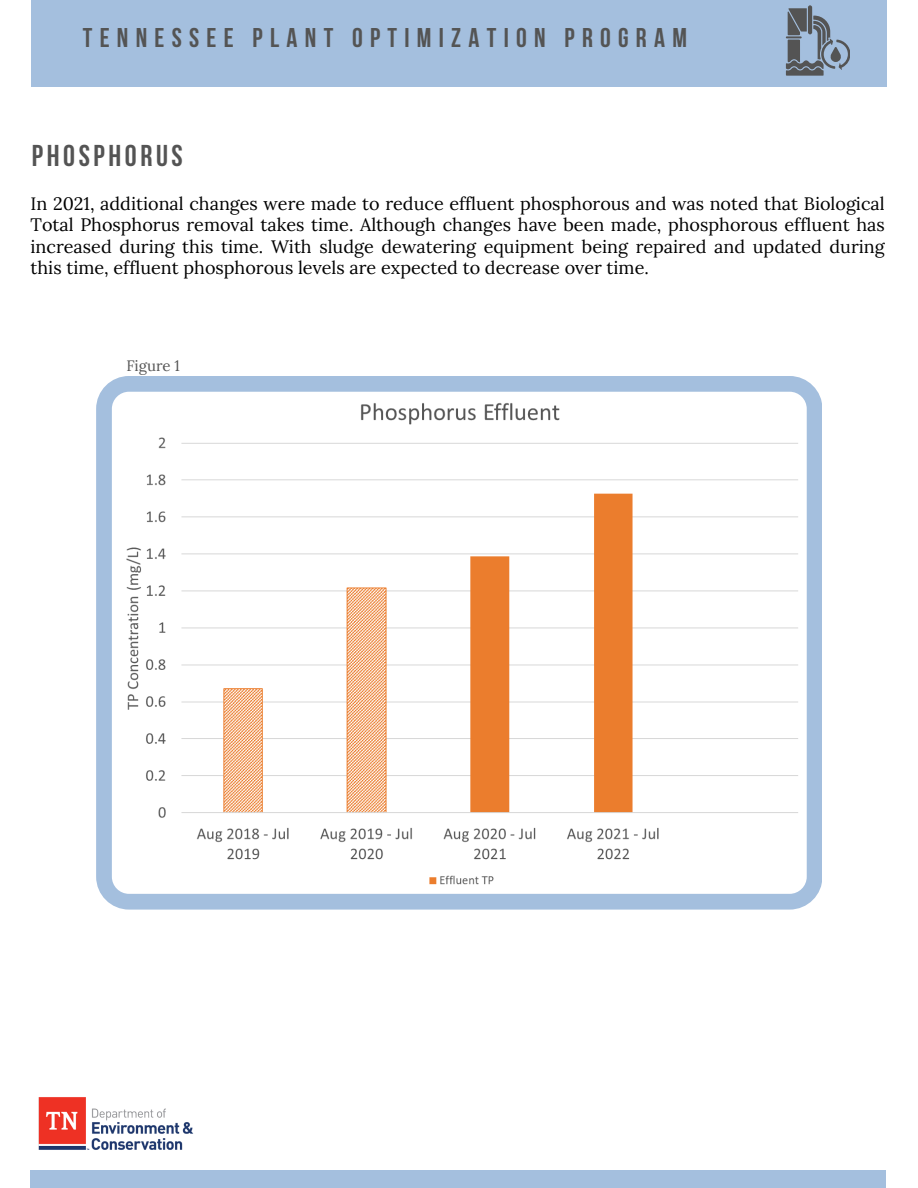
<style>
.page{position:relative;width:918px;height:1188px;background:#fff}
.page>*{position:absolute;margin:0;border:0;box-sizing:border-box;transform-origin:0 0}
.t1{font:700 30px "Bebas Neue";letter-spacing:.12em;color:#545454}
.t2{font:700 27px "Bebas Neue";letter-spacing:.27em;color:#545454}
.t3{font:18px/21.3px "Lora";color:#000;text-align:justify}
.t4{font:15px "Lora";color:#545454}
</style>
<div class="page">
<div style="left:32px;top:0;width:855px;height:87px;background:#a4bfde"></div>
<div style="left:31px;top:1171px;width:855px;height:17px;background:#a4bfde"></div>
<svg style="left:786px;top:8px;width:64px;height:67px"></svg>
<img style="left:38px;top:1097px;width:156px;height:53px">
<svg style="left:96px;top:376px;width:725px;height:534px"></svg>
<h3 class="t2" style="left:83px;top:26px;width:606px">TENNESSEE PLANT OPTIMIZATION PROGRAM</h3>
<p class="t1" style="left:32px;top:144px;width:153px">PHOSPHORUS</p>
<h1 class="t3" style="left:31px;top:193px;width:856px">In 2021, additional changes were made to reduce effluent phosphorous and was noted that Biological Total Phosphorus removal takes time. Although changes have been made, phosphorous effluent has increased during this time. With sludge dewatering equipment being repaired and updated during this time, effluent phosphorous levels are expected to decrease over time.</h1>
<p class="t4" style="left:126px;top:356px;width:55px">Figure 1</p>
</div>
